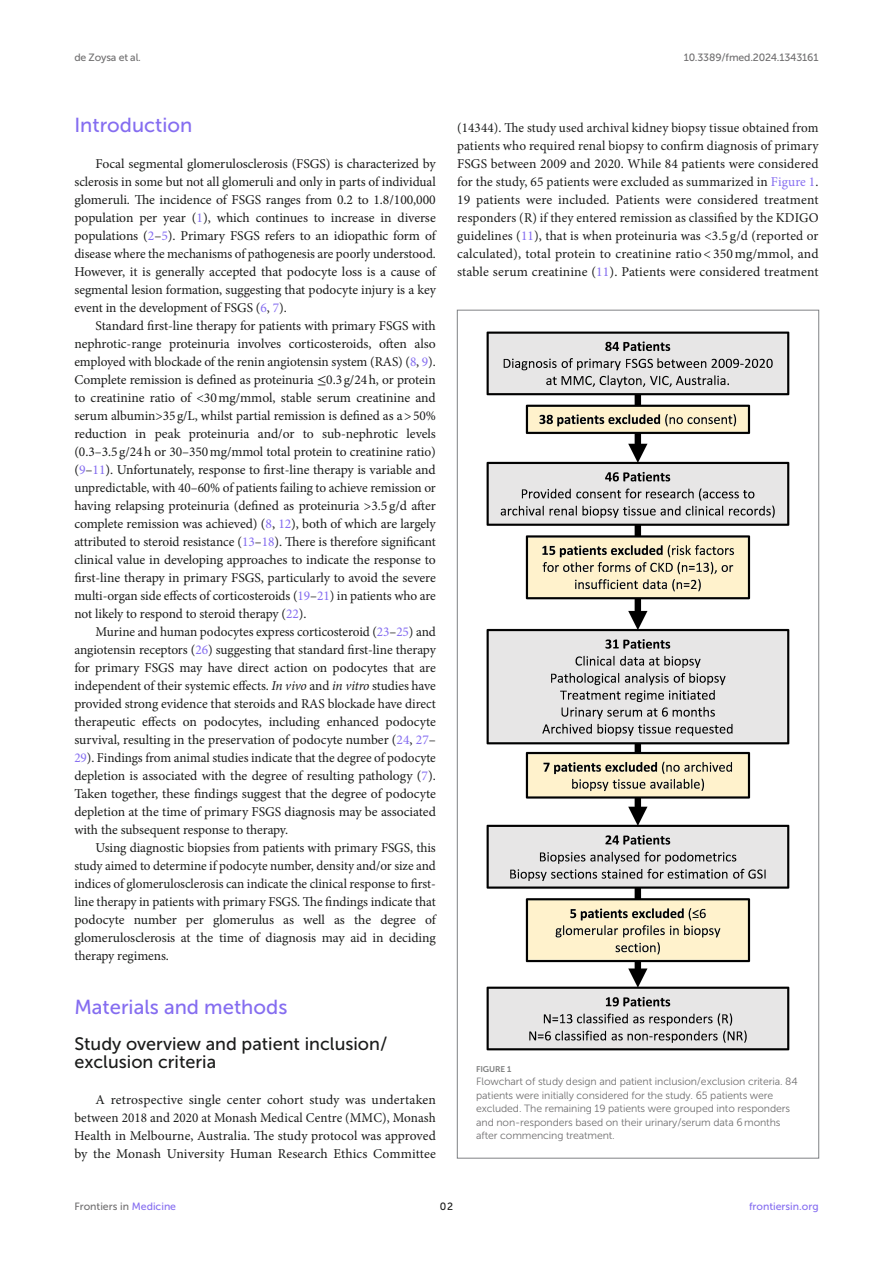
<style>
.page{position:relative;width:893px;height:1263px;background:#fff}
.page>*{position:absolute;margin:0;border:0;box-sizing:border-box;transform-origin:0 0}
.HEAD_1{font:20.25px "Museo Sans 500";color:#856df0}
.HEAD_2_after_HEAD_1{font:18px/18px "Museo Sans 500";color:#1b1c1b}
.TEXT{font:13.5px/18px "Minion Pro";letter-spacing:-.005em;color:#1b1c1b;text-align:justify}
.TEXT_FLUSH{font:13.5px/18px "Minion Pro";letter-spacing:.005em;color:#1b1c1b;text-align:justify}
.FIG_LEG{font:10.5px/13.5px "Museo Sans 300";letter-spacing:-.01em;color:#706f70}
.t1{font:10.5px "Museo Sans 500";letter-spacing:-.015em;color:#706f70}
.t2{font:10.5px "Museo Sans 500";color:#856df0}
.t3{font:10.5px "Museo Sans 500";color:#1b1c1b}
.FIG_HD{font:8.25px "Museo Sans 700";letter-spacing:-.01em;color:#7e7f7f}
.s1{color:#856df0}
.s2{font-family:"STIX General"}
.s3{font-style:italic}
</style>
<div class="page">
<img style="left:486px;top:331px;width:304px;height:720px">
<p class="t1" style="left:74px;top:51px;width:68px">de Zoysa et al.</p>
<p class="t1" style="left:684px;top:51px;width:136px">10.3389/fmed.2024.1343161</p>
<p class="HEAD_1" style="left:74px;top:114px;width:120px">Introduction</p>
<p class="TEXT_FLUSH" style="left:74px;top:155px;width:363px;text-indent:21px">Focal segmental glomerulosclerosis (FSGS) is characterized by sclerosis in some but not all glomeruli and only in parts of individual glomeruli. The incidence of FSGS ranges from 0.2 to 1.8/100,000 population per year (<span class="s1">1</span>), which continues to increase in diverse populations (<span class="s1">2</span>–<span class="s1">5</span>). Primary FSGS refers to an idiopathic form of disease where the mechanisms of pathogenesis are poorly understood.<br>However, it is generally accepted that podocyte loss is a cause of segmental lesion formation, suggesting that podocyte injury is a key event in the development of FSGS (<span class="s1">6</span>, <span class="s1">7</span>).</p>
<p class="TEXT" style="left:74px;top:317px;width:363px;text-indent:21px">Standard first-line therapy for patients with primary FSGS with nephrotic-range proteinuria involves corticosteroids, often also employed with blockade of the renin angiotensin system (RAS) (<span class="s1">8</span>, <span class="s1">9</span>).<br>Complete remission is defined as proteinuria <span class="s2">≤</span>0.3g/24h, or protein to creatinine ratio of &lt;30mg/mmol, stable serum creatinine and serum albumin&gt;35g/L, whilst partial remission is defined as a&gt;50% reduction in peak proteinuria and/or to sub-nephrotic levels (0.3–3.5g/24h or 30–350mg/mmol total protein to creatinine ratio) (<span class="s1">9</span>–<span class="s1">11</span>). Unfortunately, response to first-line therapy is variable and unpredictable, with 40–60% of patients failing to achieve remission or having relapsing proteinuria (defined as proteinuria &gt;3.5g/d after complete remission was achieved) (<span class="s1">8</span>, <span class="s1">12</span>), both of which are largely attributed to steroid resistance (<span class="s1">13</span>–<span class="s1">18</span>). There is therefore significant clinical value in developing approaches to indicate the response to first-line therapy in primary FSGS, particularly to avoid the severe multi-organ side effects of corticosteroids (<span class="s1">19</span>–<span class="s1">21</span>) in patients who are not likely to respond to steroid therapy (<span class="s1">22</span>).</p>
<p class="TEXT" style="left:74px;top:623px;width:363px;text-indent:21px">Murine and human podocytes express corticosteroid (<span class="s1">23</span>–<span class="s1">25</span>) and angiotensin receptors (<span class="s1">26</span>) suggesting that standard first-line therapy for primary FSGS may have direct action on podocytes that are independent of their systemic effects. <span class="s3">In vivo</span> and <span class="s3">in vitro</span> studies have provided strong evidence that steroids and RAS blockade have direct therapeutic effects on podocytes, including enhanced podocyte survival, resulting in the preservation of podocyte number (<span class="s1">24</span>, <span class="s1">27</span>– <span class="s1">29</span>). Findings from animal studies indicate that the degree of podocyte depletion is associated with the degree of resulting pathology (<span class="s1">7</span>).<br>Taken together, these findings suggest that the degree of podocyte depletion at the time of primary FSGS diagnosis may be associated with the subsequent response to therapy.</p>
<p class="TEXT" style="left:74px;top:839px;width:363px;text-indent:21px">Using diagnostic biopsies from patients with primary FSGS, this study aimed to determine if podocyte number, density and/or size and indices of glomerulosclerosis can indicate the clinical response to first&shy;line therapy in patients with primary FSGS. The findings indicate that podocyte number per glomerulus as well as the degree of glomerulosclerosis at the time of diagnosis may aid in deciding therapy regimens.</p>
<p class="HEAD_1" style="left:74px;top:996px;width:214px">Materials and methods</p>
<p class="HEAD_2_after_HEAD_1" style="left:74px;top:1035px;width:314px">Study overview and patient inclusion/ exclusion criteria</p>
<p class="TEXT_FLUSH" style="left:74px;top:1091px;width:363px;text-indent:21px">A retrospective single center cohort study was undertaken between 2018 and 2020 at Monash Medical Centre (MMC), Monash Health in Melbourne, Australia. The study protocol was approved by the Monash University Human Research Ethics Committee</p>
<p class="TEXT_FLUSH" style="left:457px;top:119px;width:363px">(14344). The study used archival kidney biopsy tissue obtained from patients who required renal biopsy to confirm diagnosis of primary FSGS between 2009 and 2020. While 84 patients were considered for the study, 65 patients were excluded as summarized in <span class="s1">Figure 1</span>.<br>19 patients were included. Patients were considered treatment responders (R) if they entered remission as classified by the KDIGO guidelines (<span class="s1">11</span>), that is when proteinuria was &lt;3.5 g/d (reported or calculated), total protein to creatinine ratio &lt; 350 mg/mmol, and stable serum creatinine (<span class="s1">11</span>). Patients were considered treatment</p>
<p class="FIG_HD" style="left:476px;top:1064px;width:37px">FIGURE 1</p>
<p class="FIG_LEG" style="left:476px;top:1075px;width:323px">Flowchart of study design and patient inclusion/exclusion criteria. 84 patients were initially considered for the study. 65 patients were excluded. The remaining 19 patients were grouped into responders and non-responders based on their urinary/serum data 6 months after commencing treatment.</p>
<p class="t1" style="left:74px;top:1200px;width:103px">Frontiers in <span class="s1">Medicine</span></p>
<p class="t3" style="left:440px;top:1200px;width:15px">02</p>
<p class="t2" style="left:749px;top:1200px;width:71px">frontiersin.org</p>
</div>
